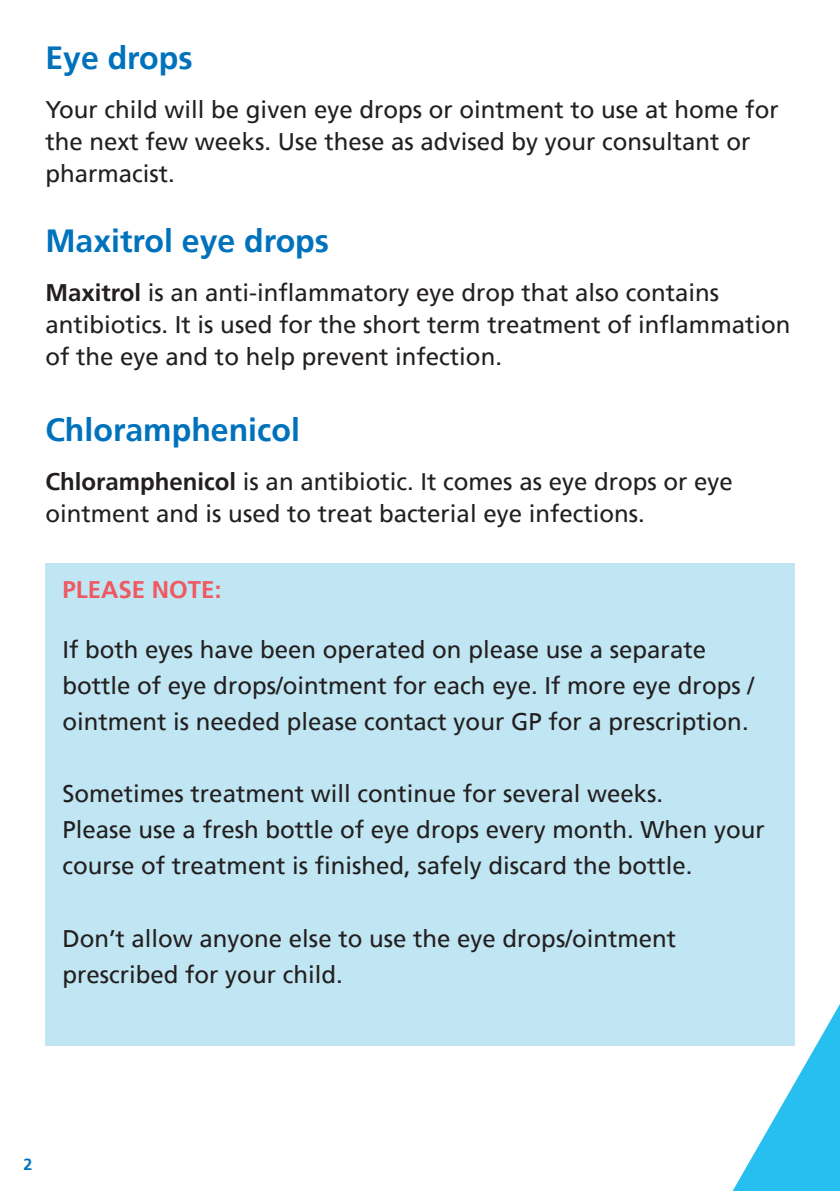
<style>
.page{position:relative;width:840px;height:1191px;background:#fff}
.page>*{position:absolute;margin:0;border:0;box-sizing:border-box;transform-origin:0 0}
.Large_title{font:700 32px "Frutiger";color:#0072bc}
.Body_copy{font:24px/32px "Frutiger";color:#231f20}
.Body_copy-2{font:700 24px "Frutiger";color:#f05961}
.t1{font:700 16px "Frutiger";color:#0072bc}
.s1{font-weight:700}
</style>
<div class="page">
<svg style="left:732px;top:1004px;width:107px;height:187px"></svg>
<div style="left:45px;top:563px;width:749px;height:482px;background:#bfe6f2"></div>
<p class="Large_title" style="left:45px;top:39px;width:149px">Eye drops</p>
<p class="Body_copy" style="left:45px;top:94px;width:734px">Your child will be given eye drops or ointment to use at home for the next few weeks. Use these as advised by your consultant or pharmacist.</p>
<p class="Large_title" style="left:45px;top:222px;width:285px">Maxitrol eye drops</p>
<p class="Body_copy" style="left:45px;top:277px;width:746px"><span class="s1">Maxitrol</span> is an anti-inflammatory eye drop that also contains antibiotics. It is used for the short term treatment of inflammation of the eye and to help prevent infection.</p>
<p class="Large_title" style="left:45px;top:411px;width:256px">Chloramphenicol</p>
<p class="Body_copy" style="left:45px;top:466px;width:688px"><span class="s1">Chloramphenicol</span> is an antibiotic. It comes as eye drops or eye ointment and is used to treat bacterial eye infections.</p>
<p class="Body_copy-2" style="left:62px;top:576px;width:160px">PLEASE NOTE:</p>
<p class="Body_copy" style="left:62px;top:632px;width:692px;line-height:36px">If both eyes have been operated on please use a separate bottle of eye drops/ointment for each eye. If more eye drops / ointment is needed please contact your GP for a prescription.</p>
<p class="Body_copy" style="left:62px;top:778px;width:602px">Sometimes treatment will continue for several weeks.</p>
<p class="Body_copy" style="left:62px;top:812px;width:703px;line-height:36px">Please use a fresh bottle of eye drops every month. When your course of treatment is finished, safely discard the bottle.</p>
<p class="Body_copy" style="left:62px;top:920px;width:615px;line-height:36px">Don’t allow anyone else to use the eye drops/ointment prescribed for your child.</p>
<p class="t1" style="left:24px;top:1154px;width:10px">2</p>
</div>
